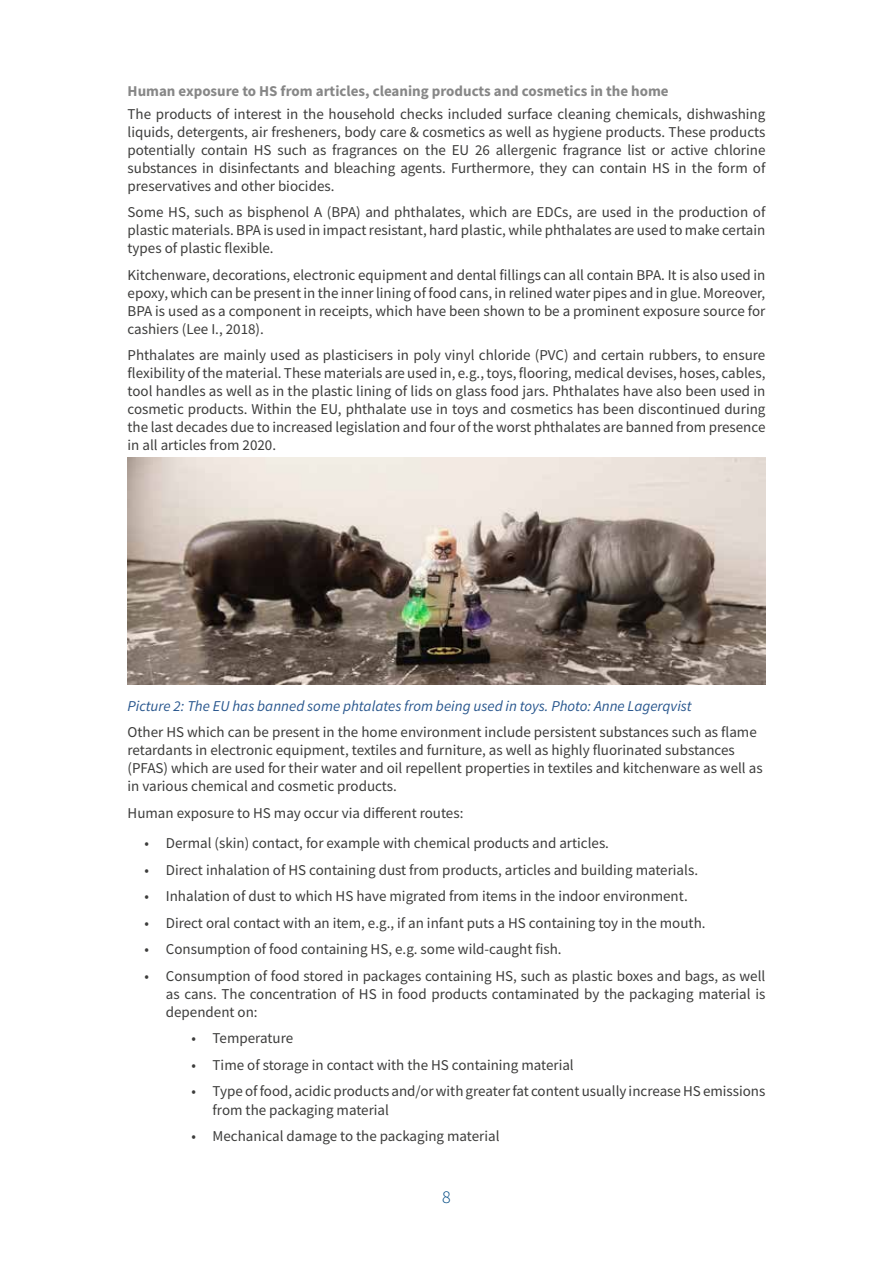
<style>
.page{position:relative;width:893px;height:1263px;background:#fff}
.page>*{position:absolute;margin:0;border:0;box-sizing:border-box;transform-origin:0 0}
.t1{font:300 18px "Source Sans Pro";color:#004a83}
.t2{font:15px/18px "Source Sans Pro";color:#3c3c3b;text-align:justify}
.t3{font:italic 15px "Source Sans Pro";color:#29578e}
.t4{font:700 15px "Source Sans Pro";color:#878787}
</style>
<div class="page">
<img style="left:128px;top:458px;width:637px;height:227px">
<p class="t4" style="left:128px;top:81px;width:543px">Human exposure to HS from articles, cleaning products and cosmetics in the home</p>
<p class="t2" style="left:128px;top:104px;width:639px">The products of interest in the household checks included surface cleaning chemicals, dishwashing liquids, detergents, air fresheners, body care &amp; cosmetics as well as hygiene products. These products potentially contain HS such as fragrances on the EU 26 allergenic fragrance list or active chlorine substances in disinfectants and bleaching agents. Furthermore, they can contain HS in the form of preservatives and other biocides.</p>
<p class="t2" style="left:128px;top:203px;width:639px">Some HS, such as bisphenol A (BPA) and phthalates, which are EDCs, are used in the production of plastic materials. BPA is used in impact resistant, hard plastic, while phthalates are used to make certain types of plastic flexible.</p>
<p class="t2" style="left:128px;top:265px;width:639px">Kitchenware, decorations, electronic equipment and dental fillings can all contain BPA. It is also used in epoxy, which can be present in the inner lining of food cans, in relined water pipes and in glue. Moreover, BPA is used as a component in receipts, which have been shown to be a prominent exposure source for cashiers (Lee I., 2018).</p>
<p class="t2" style="left:128px;top:346px;width:639px">Phthalates are mainly used as plasticisers in poly vinyl chloride (PVC) and certain rubbers, to ensure flexibility of the material. These materials are used in, e.g., toys, flooring, medical devises, hoses, cables, tool handles as well as in the plastic lining of lids on glass food jars. Phthalates have also been used in cosmetic products. Within the EU, phthalate use in toys and cosmetics has been discontinued during the last decades due to increased legislation and four of the worst phthalates are banned from presence in all articles from 2020.</p>
<p class="t3" style="left:128px;top:696px;width:566px">Picture 2: The EU has banned some phtalates from being used in toys. Photo: Anne Lagerqvist</p>
<p class="t2" style="left:128px;top:723px;width:637px;text-align:left">Other HS which can be present in the home environment include persistent substances such as flame retardants in electronic equipment, textiles and furniture, as well as highly fluorinated substances (PFAS) which are used for their water and oil repellent properties in textiles and kitchenware as well as in various chemical and cosmetic products.</p>
<p class="t2" style="left:128px;top:804px;width:337px">Human exposure to HS may occur via different routes:</p>
<p class="t2" style="left:145px;top:834px;width:466px">• Dermal (skin) contact, for example with chemical products and articles.</p>
<p class="t2" style="left:145px;top:861px;width:555px">• Direct inhalation of HS containing dust from products, articles and building materials.</p>
<p class="t2" style="left:145px;top:887px;width:545px">• Inhalation of dust to which HS have migrated from items in the indoor environment.</p>
<p class="t2" style="left:145px;top:914px;width:562px">• Direct oral contact with an item, e.g., if an infant puts a HS containing toy in the mouth.</p>
<p class="t2" style="left:145px;top:940px;width:419px">• Consumption of food containing HS, e.g. some wild-caught fish.</p>
<p class="t2" style="left:166px;top:967px;width:601px;text-indent:-21px">• Consumption of food stored in packages containing HS, such as plastic boxes and bags, as well as cans. The concentration of HS in food products contaminated by the packaging material is dependent on:</p>
<p class="t2" style="left:191px;top:1029px;width:103px">• Temperature</p>
<p class="t2" style="left:191px;top:1056px;width:384px">• Time of storage in contact with the HS containing material</p>
<p class="t2" style="left:213px;top:1082px;width:554px;text-indent:-21px">• Type of food, acidic products and/or with greater fat content usually increase HS emissions from the packaging material</p>
<p class="t2" style="left:191px;top:1127px;width:310px">• Mechanical damage to the packaging material</p>
<p class="t1" style="left:442px;top:1186px;width:10px">8</p>
</div>
